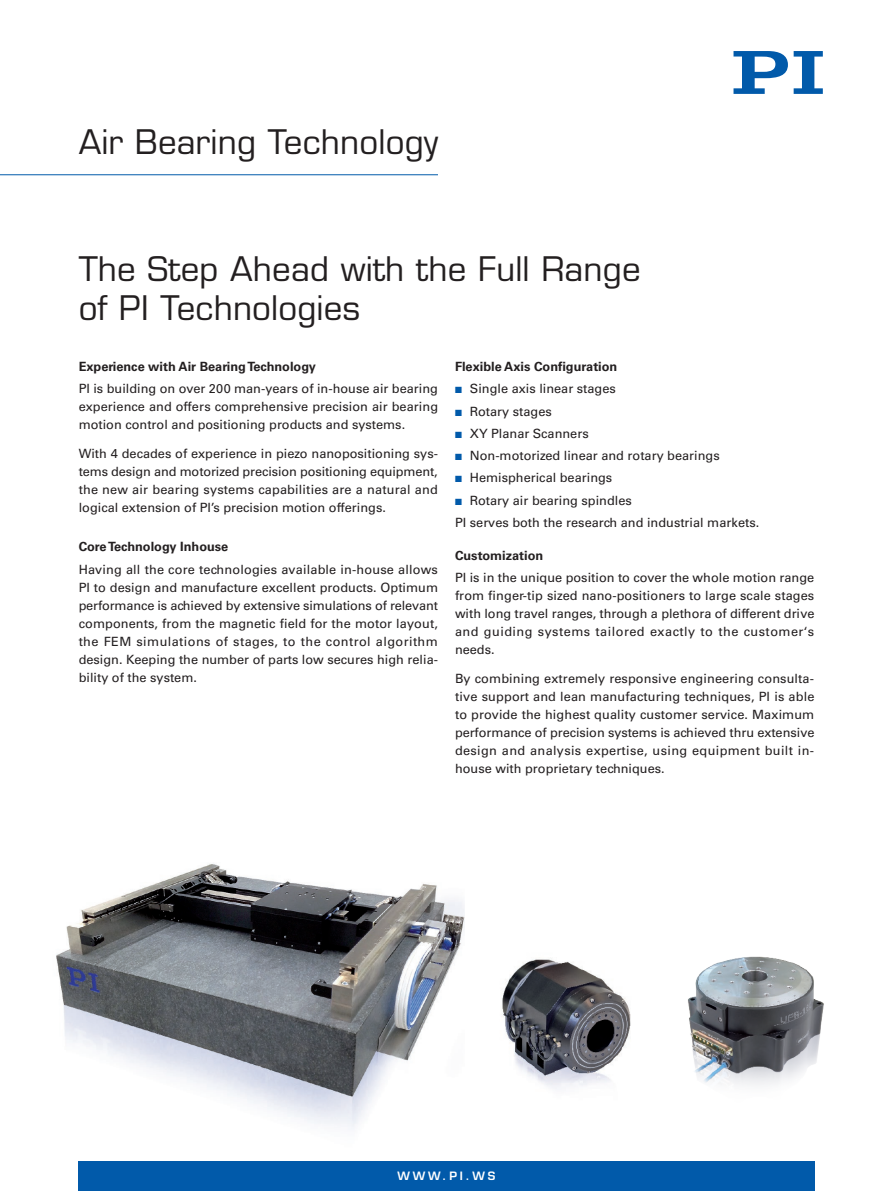
<style>
.page{position:relative;width:893px;height:1191px;background:#fff}
.page>*{position:absolute;margin:0;border:0;box-sizing:border-box;transform-origin:0 0}
.t1{font:33px/39px "Eurostile LT";letter-spacing:.005em;color:#231f20}
.t2{font:12.75px/18px "Univers LT";color:#231f20;text-align:justify}
.t3{font:700 12.75px "Univers LT";color:#231f20}
.t4{font:600 11.25px "Eurostile LT";letter-spacing:.25em;color:#fff}
.s1{color:#015aaa}
</style>
<div class="page">
<img style="left:502px;top:959px;width:129px;height:130px">
<img style="left:688px;top:956px;width:136px;height:130px">
<div style="left:79px;top:1161px;width:736px;height:30px;background:#015aaa"></div>
<hr style="left:0;top:174px;width:438px;height:1px;background:#015aaa">
<img style="left:56px;top:864px;width:408px;height:265px">
<svg style="left:733px;top:51px;width:55px;height:43px"></svg>
<svg style="left:794px;top:51px;width:29px;height:43px"></svg>
<h1 class="t1" style="left:79px;top:122px;width:361px">Air Bearing Technology</h1>
<h1 class="t1" style="left:79px;top:250px;width:563px">The Step Ahead with the Full Range of PI Technologies</h1>
<p class="t3" style="left:79px;top:359px;width:239px">Experience with Air Bearing Technology</p>
<p class="t2" style="left:79px;top:380px;width:361px">PI is building on over 200 man-years of in-house air bearing experience and offers comprehensive precision air bearing motion control and positioning products and systems.</p>
<p class="t2" style="left:79px;top:444px;width:361px">With 4 decades of experience in piezo nanopositioning sys&shy;tems design and motorized precision positioning equipment, the new air bearing systems capabilities are a natural and logical extension of PI’s precision motion offerings.</p>
<p class="t3" style="left:79px;top:539px;width:151px">Core Technology Inhouse</p>
<p class="t2" style="left:79px;top:560px;width:361px">Having all the core technologies available in-house allows PI to design and manufacture excellent products. Optimum performance is achieved by extensive simulations of relevant components, from the magnetic field for the motor layout, the FEM simulations of stages, to the control algorithm design. Keeping the number of parts low secures high relia&shy;bility of the system.</p>
<p class="t3" style="left:455px;top:359px;width:164px">Flexible Axis Configuration</p>
<p class="t2" style="left:455px;top:380px;width:162px"><span class="s1">■</span> Single axis linear stages</p>
<p class="t2" style="left:455px;top:402px;width:98px"><span class="s1">■</span> Rotary stages</p>
<p class="t2" style="left:455px;top:424px;width:135px"><span class="s1">■</span> XY Planar Scanners</p>
<p class="t2" style="left:455px;top:447px;width:266px"><span class="s1">■</span> Non-motorized linear and rotary bearings</p>
<p class="t2" style="left:455px;top:469px;width:159px"><span class="s1">■</span> Hemispherical bearings</p>
<p class="t2" style="left:455px;top:489px;width:306px;line-height:22.2px"><span class="s1">■</span> Rotary air bearing spindles<br>PI serves both the research and industrial markets.</p>
<p class="t3" style="left:455px;top:548px;width:90px">Customization</p>
<p class="t2" style="left:455px;top:568px;width:361px">PI is in the unique position to cover the whole motion range from finger-tip sized nano-positioners to large scale stages with long travel ranges, through a plethora of different drive and guiding systems tailored exactly to the customer‘s needs.</p>
<p class="t2" style="left:455px;top:669px;width:361px">By combining extremely responsive engineering consulta&shy;tive support and lean manufacturing techniques, PI is able to provide the highest quality customer service. Maximum performance of precision systems is achieved thru extensive design and analysis expertise, using equipment built in&shy;house with proprietary techniques.</p>
<p class="t4" style="left:397px;top:1168px;width:99px">WWW.PI.WS</p>
</div>
